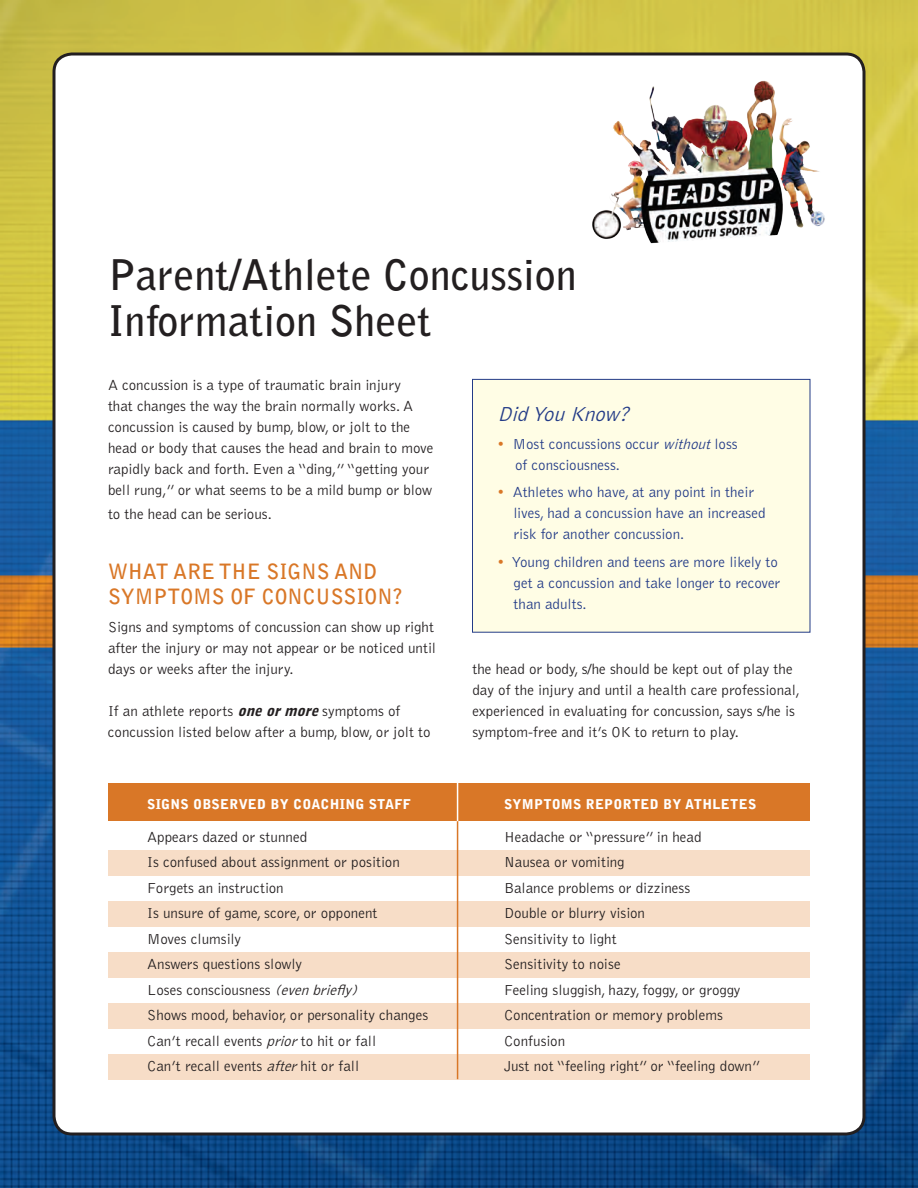
<style>
.page{position:relative;width:918px;height:1188px;background:#fff}
.page>*{position:absolute;margin:0;border:0;box-sizing:border-box;transform-origin:0 0}
.t1{font:700 42px/46.5px "Bell Gothic";color:#231f20}
.t2{font:700 21px/25.5px "Bell Gothic";color:#d97727}
.t3{font:italic 300 21px "Bell Gothic";color:#233b87}
.t4{font:300 15px/21px "Bell Gothic";color:#231f20}
.t5{font:300 15px/21px "Bell Gothic";color:#233b87}
.t6{font:900 13.5px "Bell Gothic";letter-spacing:.02em;color:#fff}
.s1{font-weight:900;font-style:italic}
.s2{color:#d97727}
.s3{font-style:italic}
</style>
<div class="page">
<img style="left:0;top:0;width:918px;height:1188px">
<div style="left:54px;top:54px;width:810px;height:1080px;background:#fff;border-radius:18px"></div>
<div style="left:108px;top:1054px;width:702px;height:26px;background:#f7ddc7"></div>
<div style="left:108px;top:1003px;width:702px;height:26px;background:#f7ddc7"></div>
<div style="left:108px;top:952px;width:702px;height:26px;background:#f7ddc7"></div>
<div style="left:108px;top:901px;width:702px;height:26px;background:#f7ddc7"></div>
<div style="left:108px;top:850px;width:702px;height:26px;background:#f7ddc7"></div>
<div style="left:108px;top:783px;width:702px;height:38px;background:#d97727"></div>
<hr style="left:457px;top:821px;width:1px;height:258px;background:#d97727">
<img style="left:592px;top:80px;width:233px;height:164px">
<div style="left:472px;top:379px;width:338px;height:254px;background:#fffde5;border:1px solid #233b87"></div>
<hr style="left:457px;top:779px;width:1px;height:42px;background:#fff">
<h1 class="t1" style="left:108px;top:252px;width:470px">Parent/Athlete Concussion<br>Information Sheet</h1>
<p class="t4" style="left:108px;top:375px;width:327px">A concussion is a type of traumatic brain injury<br>that changes the way the brain normally works. A concussion is caused by bump, blow, or jolt to the head or body that causes the head and brain to move rapidly back and forth. Even a “ding,” “getting your bell rung,” or what seems to be a mild bump or blow</p>
<p class="t4" style="left:108px;top:504px;width:165px">to the head can be serious.</p>
<h2 class="t2" style="left:108px;top:558px;width:297px">WHAT ARE THE SIGNS AND<br>SYMPTOMS OF CONCUSSION?</h2>
<p class="t4" style="left:108px;top:617px;width:329px">Signs and symptoms of concussion can show up right after the injury or may not appear or be noticed until days or weeks after the injury.</p>
<p class="t4" style="left:108px;top:701px;width:324px">If an athlete reports <span class="s1">oneormore</span>symptoms of concussion listed below after a bump, blow, or jolt to</p>
<h3 class="t3" style="left:497px;top:403px;width:140px">DidYouKnow?</h3>
<p class="t5" style="left:515px;top:433px;width:224px;text-indent:-18px"><span class="s2">•</span> Most concussions occur <span class="s3">without</span>loss of consciousness.</p>
<p class="t5" style="left:514px;top:482px;width:254px;text-indent:-16px"><span class="s2">•</span> Athletes who have, at any point in their lives, had a concussion have an increased risk for another concussion.</p>
<p class="t5" style="left:514px;top:552px;width:268px;text-indent:-16px"><span class="s2">•</span> Young children and teens are more likely to get a concussion and take longer to recover than adults.</p>
<p class="t4" style="left:472px;top:659px;width:329px">the head or body, s/he should be kept out of play the day of the injury and until a health care professional, experienced in evaluating for concussion, says s/he is symptom-free and it’s OK to return to play.</p>
<p class="t6" style="left:147px;top:797px;width:265px">SIGNS OBSERVED BY COACHING STAFF</p>
<p class="t6" style="left:504px;top:797px;width:254px">SYMPTOMS REPORTED BY ATHLETES</p>
<p class="t4" style="left:147px;top:826px;width:162px">Appears dazed or stunned</p>
<p class="t4" style="left:504px;top:826px;width:199px">Headache or “pressure” in head</p>
<p class="t4" style="left:147px;top:852px;width:254px">Is confused about assignment or position</p>
<p class="t4" style="left:504px;top:852px;width:122px">Nausea or vomiting</p>
<p class="t4" style="left:147px;top:877px;width:138px">Forgets an instruction</p>
<p class="t4" style="left:504px;top:877px;width:188px">Balance problems or dizziness</p>
<p class="t4" style="left:147px;top:903px;width:232px">Is unsure of game, score, or opponent</p>
<p class="t4" style="left:504px;top:903px;width:143px">Double or blurry vision</p>
<p class="t4" style="left:147px;top:928px;width:95px">Moves clumsily</p>
<p class="t4" style="left:504px;top:928px;width:114px">Sensitivity to light</p>
<p class="t4" style="left:147px;top:954px;width:156px">Answers questions slowly</p>
<p class="t4" style="left:504px;top:954px;width:118px">Sensitivity to noise</p>
<p class="t4" style="left:147px;top:979px;width:216px">Loses consciousness <span class="s3">(evenbriefly)</span></p>
<p class="t4" style="left:504px;top:979px;width:238px">Feeling sluggish, hazy, foggy, or groggy</p>
<p class="t4" style="left:147px;top:1005px;width:282px">Shows mood, behavior, or personality changes</p>
<p class="t4" style="left:504px;top:1005px;width:220px">Concentration or memory problems</p>
<p class="t4" style="left:147px;top:1030px;width:230px">Can’t recall events <span class="s3">prior</span>to hit or fall</p>
<p class="t4" style="left:504px;top:1030px;width:63px">Confusion</p>
<p class="t4" style="left:147px;top:1056px;width:213px">Can’t recall events <span class="s3">after</span>hit or fall</p>
<p class="t4" style="left:504px;top:1056px;width:258px">Just not “feeling right” or “feeling down”</p>
</div>
